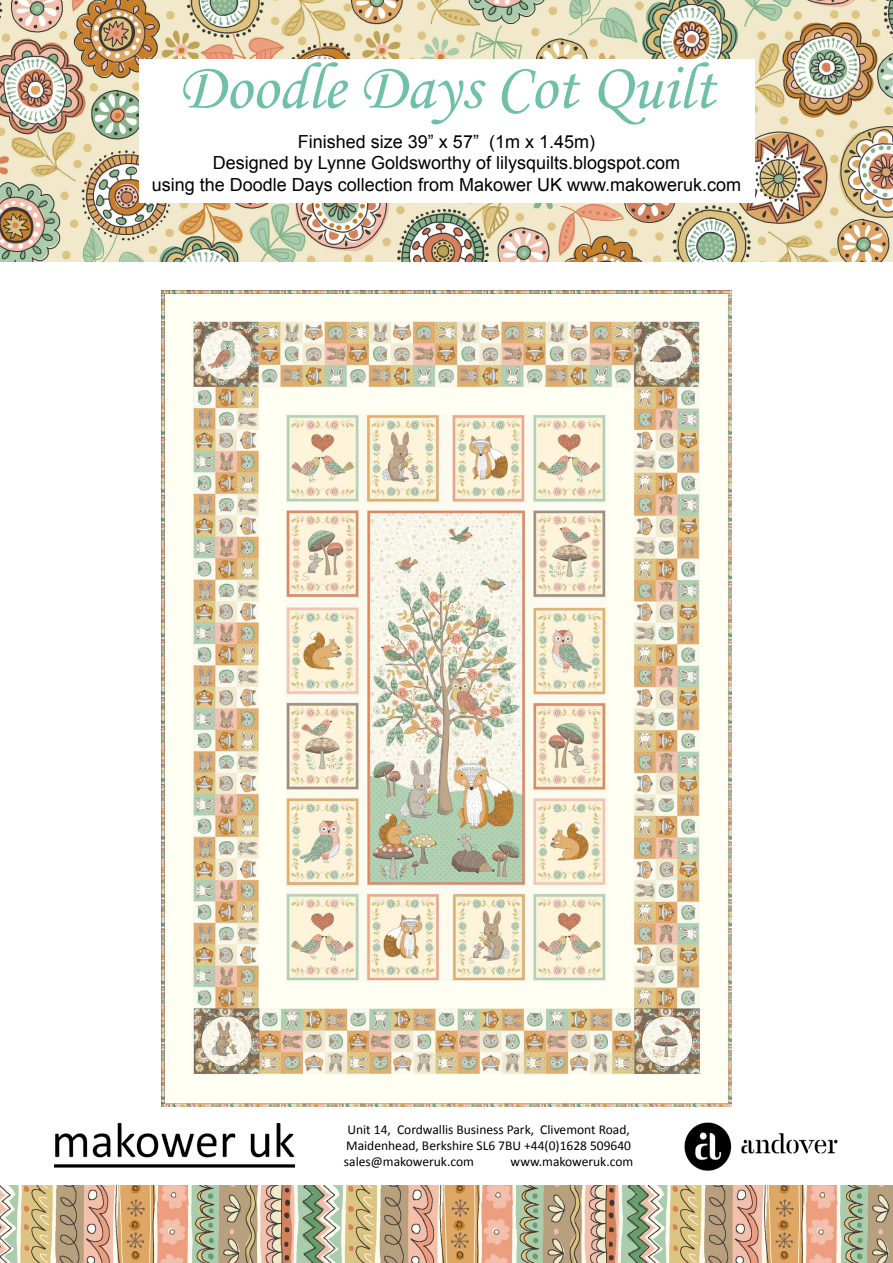
<style>
.page{position:relative;width:893px;height:1263px;background:#fff}
.page>*{position:absolute;margin:0;border:0;box-sizing:border-box;transform-origin:0 0}
.t1{font:66px "Monotype Corsiva";color:#70c0a7}
.t2{font:18px/21.6px "Arial";color:#000;text-align:center}
.t3{font:13.5px/16.2px "Calibri";color:#000;text-align:justify}
</style>
<div class="page">
<img style="left:161px;top:291px;width:570px;height:815px">
<img style="left:684px;top:1123px;width:154px;height:47px">
<img style="left:54px;top:1123px;width:240px;height:45px">
<img style="left:0;top:1186px;width:893px;height:77px">
<img style="left:0;top:0;width:893px;height:262px">
<div style="left:139px;top:59px;width:615px;height:144px;background:#fff"></div>
<h1 class="t1" style="left:179px;top:47px;width:537px">Doodle Days Cot Quilt</h1>
<p class="t2" style="left:152px;top:131px;width:591px">Finished size 39” x 57” (1m x 1.45m)<br>Designed by Lynne Goldsworthy of lilysquilts.blogspot.com<br>using the Doodle Days collection from Makower UK www.makoweruk.com</p>
<p class="t3" style="left:344px;top:1121px;width:289px">Unit 14, Cordwallis Business Park, Clivemont Road, Maidenhead, Berkshire SL6 7BU +44(0)1628 509640 sales@makoweruk.com</p>
<p class="t3" style="left:511px;top:1154px;width:124px">www.makoweruk.com</p>
</div>
